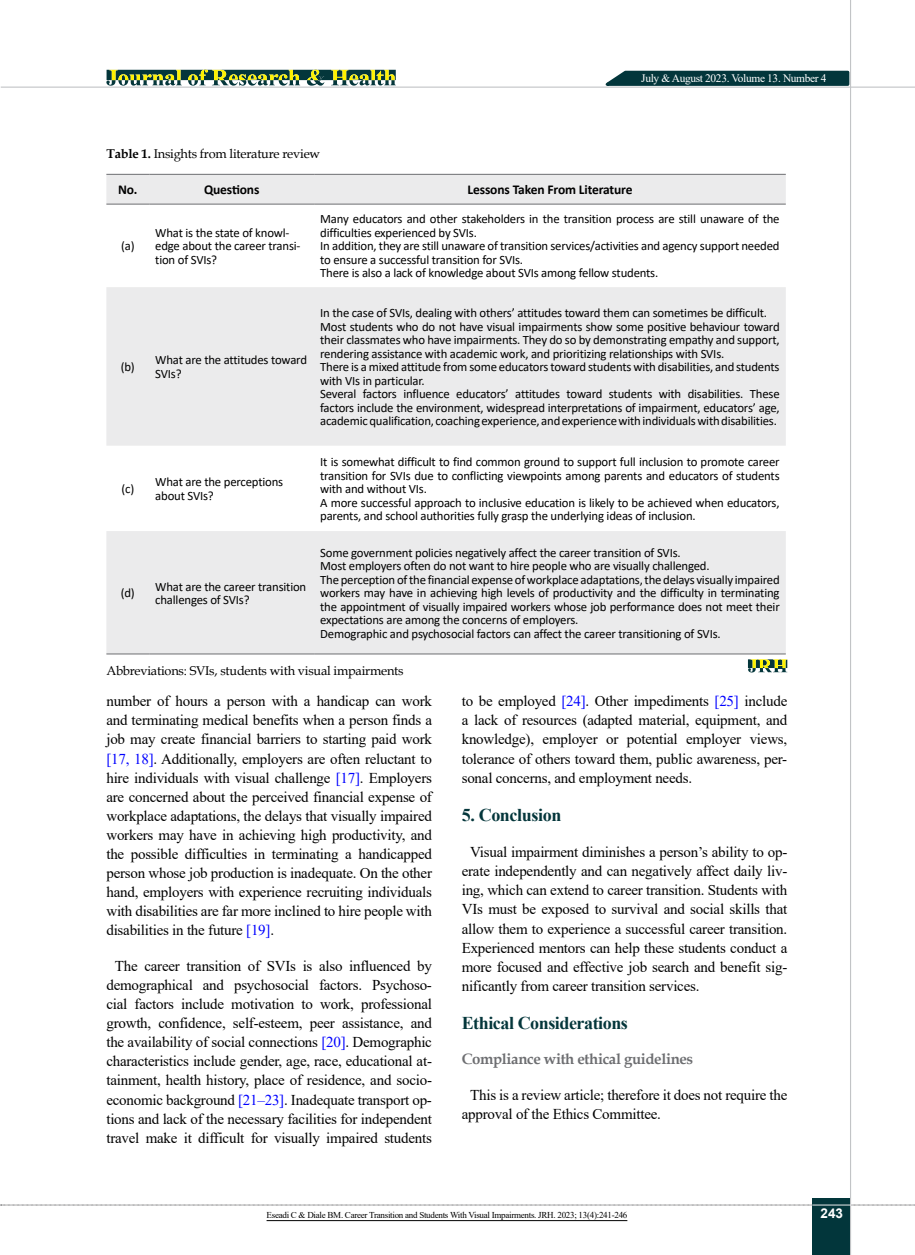
<style>
.page{position:relative;width:915px;height:1255px;background:#fff}
.page>*{position:absolute;margin:0;border:0;box-sizing:border-box;transform-origin:0 0}
.t1{font:700 18px "Times New Roman";letter-spacing:-.025em;color:#04363b}
.t2{font:15px/19px "Times New Roman";letter-spacing:-.015em;color:#000;text-align:justify}
.t3{font:700 15px "Book Antiqua";letter-spacing:-.025em;color:#6d6e71}
.t4{font:700 13.5px "Calibri";letter-spacing:-.01em;color:#000}
.t5{font:700 13.5px "Arial";color:#fff}
.t6{font:12.75px/13.5px "Calibri";letter-spacing:-.015em;color:#000}
.t7{font:12.75px "Book Antiqua";letter-spacing:-.015em;color:#000}
.t8{font:11.4px "Times New Roman";letter-spacing:-.03em;color:#fff}
.t9{font:9px "Times New Roman";letter-spacing:-.03em;color:#000}
.s1{font-weight:700}
.s2{color:#00f}
</style>
<div class="page">
<svg style="left:1px;top:1204px;width:914px;height:1px"></svg>
<div style="left:812px;top:1198px;width:38px;height:56px;background:#02363b"></div>
<hr style="left:849px;top:0;width:1px;height:1254px;background:#c2c4c6">
<hr style="left:1px;top:87px;width:913px;height:1px;background:#c2c4c6">
<hr style="left:812px;top:1204px;width:38px;height:1px;background:#ebebec">
<svg style="left:597px;top:69px;width:253px;height:18px;background:#375f63"></svg>
<svg style="left:106px;top:69px;width:289px;height:17px;background:#789165"></svg>
<svg style="left:106px;top:175px;width:679px;height:478px;fill:#ebebec"></svg>
<hr style="left:106px;top:653px;width:43px;height:1px;background:#6d6e71">
<hr style="left:149px;top:653px;width:165px;height:1px;background:#6d6e71">
<hr style="left:314px;top:653px;width:471px;height:1px;background:#6d6e71">
<hr style="left:106px;top:174px;width:43px;height:1px;background:#6d6e71">
<hr style="left:149px;top:174px;width:165px;height:1px;background:#6d6e71">
<hr style="left:314px;top:174px;width:471px;height:1px;background:#6d6e71">
<hr style="left:106px;top:204px;width:43px;height:1px;background:#6d6e71">
<hr style="left:149px;top:204px;width:165px;height:1px;background:#6d6e71">
<hr style="left:314px;top:204px;width:471px;height:1px;background:#6d6e71">
<svg style="left:747px;top:659px;width:40px;height:13px"></svg>
<hr style="left:266px;top:1220px;width:361px;height:1px;background:#000">
<p class="t8" style="left:641px;top:70px;width:187px">July &amp; August 2023. Volume 13. Number 4</p>
<p class="t7" style="left:106px;top:145px;width:215px"><span class="s1">Table 1.</span> Insights from literature review</p>
<p class="t4" style="left:118px;top:180px;width:21px">No.</p>
<p class="t4" style="left:204px;top:180px;width:57px">Questions</p>
<p class="t4" style="left:467px;top:180px;width:166px">Lessons Taken From Literature</p>
<p class="t6" style="left:121px;top:239px;width:15px">(a)</p>
<p class="t6" style="left:155px;top:225px;width:147px">What is the state of knowl&shy;edge about the career transi&shy;tion of SVIs?</p>
<p class="t6" style="left:121px;top:360px;width:16px">(b)</p>
<p class="t6" style="left:155px;top:353px;width:153px">What are the attitudes toward<br>SVIs?</p>
<p class="t6" style="left:121px;top:482px;width:14px">(c)</p>
<p class="t6" style="left:155px;top:475px;width:129px">What are the perceptions about SVIs?</p>
<p class="t6" style="left:320px;top:212px;width:461px">Many educators and other stakeholders in the transition process are still unaware of the difficulties experienced by SVIs.<br>In addition, they are still unaware of transition services/activities and agency support needed to ensure a successful transition for SVIs.<br>There is also a lack of knowledge about SVIs among fellow students.</p>
<p class="t6" style="left:320px;top:306px;width:461px">In the case of SVIs, dealing with others’ attitudes toward them can sometimes be difficult.<br>Most students who do not have visual impairments show some positive behaviour toward their classmates who have impairments. They do so by demonstrating empathy and support, rendering assistance with academic work, and prioritizing relationships with SVIs.<br>There is a mixed attitude from some educators toward students with disabilities, and students with VIs in particular.<br>Several factors influence educators’ attitudes toward students with disabilities. These factors include the environment, widespread interpretations of impairment, educators’ age, academic qualification, coaching experience, and experience with individuals with disabilities.</p>
<p class="t6" style="left:320px;top:455px;width:461px">It is somewhat difficult to find common ground to support full inclusion to promote career transition for SVIs due to conflicting viewpoints among parents and educators of students with and without VIs.<br>A more successful approach to inclusive education is likely to be achieved when educators, parents, and school authorities fully grasp the underlying ideas of inclusion.</p>
<p class="t6" style="left:320px;top:545px;width:461px">Some government policies negatively affect the career transition of SVIs.<br>Most employers often do not want to hire people who are visually challenged.<br>The perception of the financial expense of workplace adaptations, the delays visually impaired workers may have in achieving high levels of productivity and the difficulty in terminating the appointment of visually impaired workers whose job performance does not meet their expectations are among the concerns of employers.<br>Demographic and psychosocial factors can affect the career transitioning of SVIs.</p>
<p class="t7" style="left:106px;top:661px;width:298px">Abbreviations: SVIs, students with visual impairments</p>
<p class="t6" style="left:121px;top:586px;width:16px">(d)</p>
<p class="t6" style="left:155px;top:579px;width:152px">What are the career transition challenges of SVIs?</p>
<p class="t2" style="left:106px;top:691px;width:327px">number of hours a person with a handicap can work and terminating medical benefits when a person finds a job may create financial barriers to starting paid work <span class="s2">[17, 18]</span>. Additionally, employers are often reluctant to hire individuals with visual challenge <span class="s2">[17]</span>. Employers are concerned about the perceived financial expense of workplace adaptations, the delays that visually impaired workers may have in achieving high productivity, and the possible difficulties in terminating a handicapped person whose job production is inadequate. On the other hand, employers with experience recruiting individuals with disabilities are far more inclined to hire people with disabilities in the future <span class="s2">[19]</span>.</p>
<p class="t2" style="left:106px;top:956px;width:327px;text-align:center">The career transition of SVIs is also influenced by demographical and psychosocial factors. Psychoso&shy;cial factors include motivation to work, professional growth, confidence, self-esteem, peer assistance, and the availability of social connections <span class="s2">[20]</span>. Demographic characteristics include gender, age, race, educational at&shy;tainment, health history, place of residence, and socio&shy;economic background <span class="s2">[21–23]</span>. Inadequate transport op&shy;tions and lack of the necessary facilities for independent travel make it difficult for visually impaired students</p>
<p class="t2" style="left:461px;top:691px;width:327px">to be employed <span class="s2">[24]</span>. Other impediments <span class="s2">[25]</span> include a lack of resources (adapted material, equipment, and knowledge), employer or potential employer views, tolerance of others toward them, public awareness, per&shy;sonal concerns, and employment needs.</p>
<h1 class="t1" style="left:461px;top:802px;width:101px">5. Conclusion</h1>
<p class="t2" style="left:461px;top:842px;width:327px;text-indent:9px">Visual impairment diminishes a person’s ability to op&shy;erate independently and can negatively affect daily liv&shy;ing, which can extend to career transition. Students with VIs must be exposed to survival and social skills that allow them to experience a successful career transition.<br>Experienced mentors can help these students conduct a more focused and effective job search and benefit sig&shy;nificantly from career transition services.</p>
<h1 class="t1" style="left:461px;top:1010px;width:168px">Ethical Considerations</h1>
<p class="t3" style="left:461px;top:1048px;width:233px">Compliance with ethical guidelines</p>
<p class="t2" style="left:461px;top:1085px;width:327px;text-indent:9px">This is a review article; therefore it does not require the approval of the Ethics Committee.</p>
<p class="t9" style="left:266px;top:1208px;width:362px">Eseadi C &amp; Diale BM. Career Transition and Students With Visual Impairments. JRH. 2023; 13(4):241-246</p>
<p class="t5" style="left:820px;top:1203px;width:24px">243</p>
</div>
